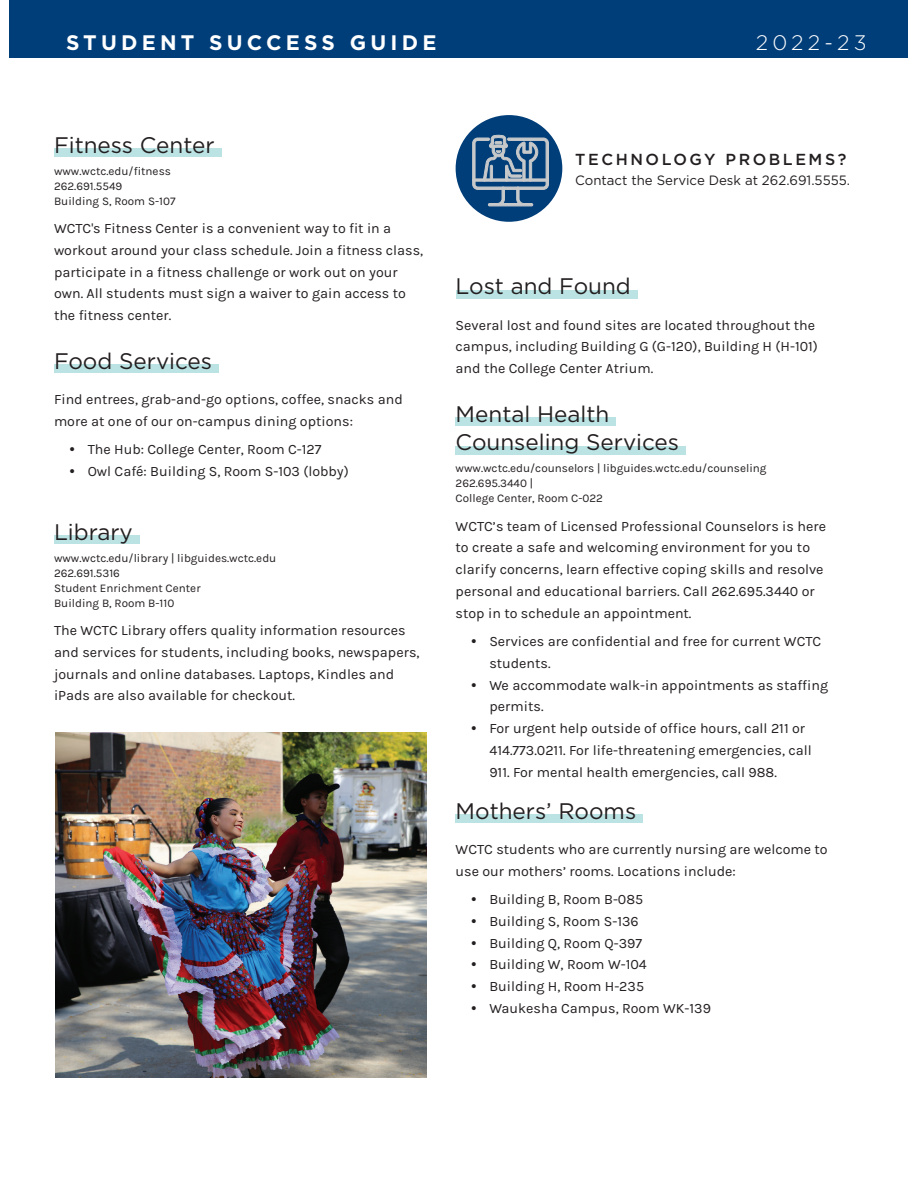
<style>
.page{position:relative;width:918px;height:1188px;background:#fff}
.page>*{position:absolute;margin:0;border:0;box-sizing:border-box;transform-origin:0 0}
.t1{font:22.5px/28.5px "Gotham";color:#231f20}
.t2{font:700 21px "Gotham";letter-spacing:.2em;color:#fff}
.t3{font:300 21px "Gotham";letter-spacing:.2em;color:#fff}
.t4{font:500 15.9px "Gotham";letter-spacing:.16em;color:#231f20}
.t5{font:14.25px/21.8px "Karla";color:#231f20}
.t6{font:13.5px "Gotham";color:#231f20}
.t7{font:11.7px/15px "Karla";color:#231f20}
.s1{font-family:"American Typewriter"}
</style>
<div class="page">
<div style="left:10px;top:0;width:898px;height:58px;background:#003e7a"></div>
<div style="left:54px;top:148px;width:167px;height:10px;background:#bce3e4"></div>
<div style="left:54px;top:364px;width:165px;height:10px;background:#bce3e4"></div>
<div style="left:54px;top:536px;width:86px;height:8px;background:#bce3e4"></div>
<div style="left:456px;top:290px;width:182px;height:9px;background:#bce3e4"></div>
<div style="left:456px;top:417px;width:160px;height:9px;background:#bce3e4"></div>
<div style="left:456px;top:446px;width:230px;height:9px;background:#bce3e4"></div>
<div style="left:456px;top:814px;width:187px;height:9px;background:#bce3e4"></div>
<img style="left:56px;top:732px;width:371px;height:346px">
<div style="left:456px;top:115px;width:106px;height:107px;background:#003e7a;border-radius:50%"></div>
<svg style="left:472px;top:135px;width:78px;height:72px"></svg>
<h2 class="t2" style="left:66px;top:29px;width:372px">STUDENT SUCCESS GUIDE</h2>
<h2 class="t3" style="left:756px;top:29px;width:112px">2022-23</h2>
<h1 class="t1" style="left:54px;top:130px;width:162px">Fitness Center</h1>
<p class="t7" style="left:54px;top:164px;width:123px">www.wctc.edu/fitness<br>262.691.5549<br>Building S, Room S-107</p>
<p class="t5" style="left:54px;top:218px;width:371px">WCTC's Fitness Center is a convenient way to fit in a workout around your class schedule. Join a fitness class, participate in a fitness challenge or work out on your own. All students must sign a waiver to gain access to the fitness center.</p>
<h1 class="t1" style="left:54px;top:346px;width:160px">Food Services</h1>
<p class="t5" style="left:54px;top:389px;width:350px">Find entrees, grab-and-go options, coffee, snacks and more at one of our on-campus dining options:</p>
<p class="t5" style="left:67px;top:439px;width:256px"><span class="s1">•</span> The Hub: College Center, Room C-127</p>
<p class="t5" style="left:67px;top:461px;width:283px"><span class="s1">•</span> Owl Café: Building S, Room S-103 (lobby)</p>
<h1 class="t1" style="left:54px;top:517px;width:80px">Library</h1>
<p class="t7" style="left:54px;top:551px;width:224px">www.wctc.edu/library | libguides.wctc.edu<br>262.691.5316<br>Student Enrichment Center<br>Building B, Room B-110</p>
<p class="t5" style="left:54px;top:620px;width:367px">The WCTC Library offers quality information resources and services for students, including books, newspapers, journals and online databases. Laptops, Kindles and iPads are also available for checkout.</p>
<p class="t4" style="left:575px;top:149px;width:273px">TECHNOLOGY PROBLEMS?</p>
<p class="t6" style="left:575px;top:172px;width:276px">Contact the Service Desk at 262.691.5555.</p>
<h1 class="t1" style="left:456px;top:272px;width:177px">Lost and Found</h1>
<p class="t5" style="left:456px;top:314px;width:364px">Several lost and found sites are located throughout the campus, including Building G (G-120), Building H (H-101) and the College Center Atrium.</p>
<h1 class="t1" style="left:456px;top:399px;width:225px">Mental Health<br>Counseling Services</h1>
<p class="t7" style="left:456px;top:461px;width:312px">www.wctc.edu/counselors | libguides.wctc.edu/counseling<br>262.695.3440 |<br>College Center, Room C-022</p>
<p class="t5" style="left:456px;top:515px;width:372px">WCTC’s team of Licensed Professional Counselors is here to create a safe and welcoming environment for you to clarify concerns, learn effective coping skills and resolve personal and educational barriers. Call 262.695.3440 or stop in to schedule an appointment.</p>
<p class="t5" style="left:489px;top:631px;width:333px;text-indent:-20px"><span class="s1">•</span> Services are confidential and free for current WCTC students.</p>
<p class="t5" style="left:489px;top:674px;width:340px;text-indent:-20px"><span class="s1">•</span> We accommodate walk-in appointments as staffing permits.</p>
<p class="t5" style="left:489px;top:718px;width:324px;text-indent:-20px"><span class="s1">•</span> For urgent help outside of office hours, call 211 or<br>414.773.0211. For life-threatening emergencies, call<br>911. For mental health emergencies, call 988.</p>
<h1 class="t1" style="left:456px;top:796px;width:182px">Mothers’ Rooms</h1>
<p class="t5" style="left:456px;top:839px;width:374px">WCTC students who are currently nursing are welcome to use our mothers’ rooms. Locations include:</p>
<p class="t5" style="left:469px;top:889px;width:176px"><span class="s1">•</span> Building B, Room B-085</p>
<p class="t5" style="left:469px;top:911px;width:171px"><span class="s1">•</span> Building S, Room S-136</p>
<p class="t5" style="left:469px;top:932px;width:175px"><span class="s1">•</span> Building Q, Room Q-397</p>
<p class="t5" style="left:469px;top:954px;width:179px"><span class="s1">•</span> Building W, Room W-104</p>
<p class="t5" style="left:469px;top:976px;width:176px"><span class="s1">•</span> Building H, Room H-235</p>
<p class="t5" style="left:469px;top:998px;width:243px"><span class="s1">•</span> Waukesha Campus, Room WK-139</p>
</div>
